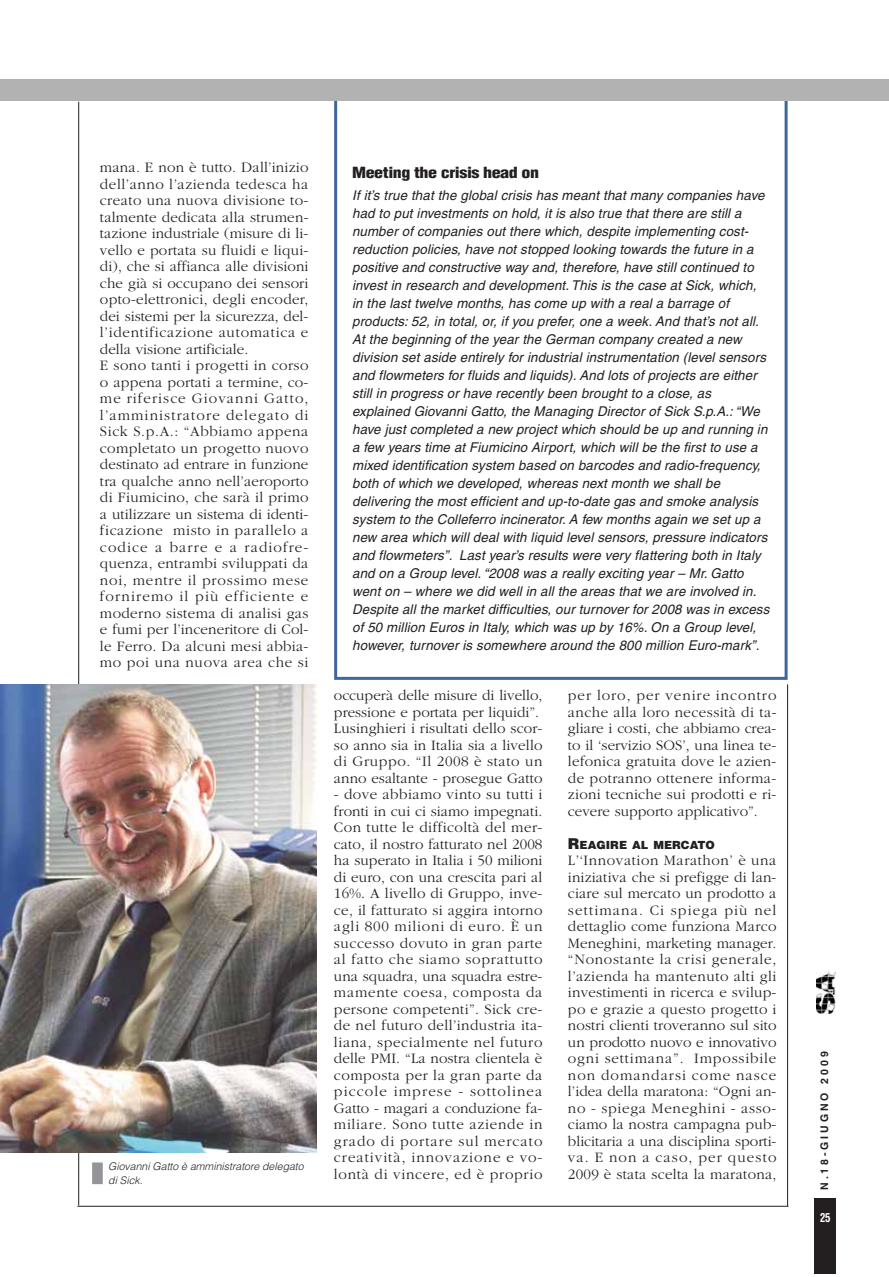
<style>
.page{position:relative;width:889px;height:1277px;background:#fff}
.page>*{position:absolute;margin:0;border:0;box-sizing:border-box;transform-origin:0 0}
.t1{font:300 15px/16.5px "Garamond LT";letter-spacing:.02em;color:#231f20;text-align:justify}
.t2{font:900 condensed 15px "Helvetica LT";letter-spacing:-.025em;color:#231f20;scale:1.2 1}
.t3{font:italic condensed 13.5px/18px "Helvetica LT";letter-spacing:.01em;color:#231f20;scale:1.2 1}
.t4{font:700 condensed 12px "Helvetica LT";color:#fff;scale:.9 1}
.t5{font:900 11.25px "Helvetica LT";color:#231f20}
.t6{font:italic 300 10.5px/14.2px "Helvetica LT";color:#231f20}
.t7{font:700 10.5px "Helvetica LT";letter-spacing:.28em;color:#231f20}
.s1{font-size:15px}
</style>
<div class="page">
<div style="left:814px;top:1198px;width:22px;height:75px;background:#231f20"></div>
<img style="left:816px;top:973px;width:19px;height:40px">
<hr style="left:78px;top:102px;width:1px;height:1103px;background:#231f20">
<div style="left:334px;top:98px;width:453px;height:582px;border:3px solid #3d67a0"></div>
<div style="left:0;top:79px;width:888px;height:22px;background:#b3b2b2"></div>
<hr style="left:787px;top:684px;width:1px;height:522px;background:#231f20">
<hr style="left:77px;top:1206px;width:711px;height:1px;background:#231f20">
<img style="left:1px;top:684px;width:315px;height:468px">
<div style="left:92px;top:1162px;width:11px;height:22px;background:#939598"></div>
<p class="t1" style="left:100px;top:160px;width:210px;text-align:left">mana. E non è tutto. Dall’inizio dell’anno l’azienda tedesca ha creato una nuova divisione to&shy;talmente dedicata alla strumen&shy;tazione industriale (misure di li&shy;vello e portata su fluidi e liqui&shy;di), che si affianca alle divisioni che già si occupano dei sensori opto-elettronici, degli encoder, dei sistemi per la sicurezza, del&shy;l’identificazione automatica e della visione artificiale.<br>E sono tanti i progetti in corso o appena portati a termine, co&shy;me riferisce Giovanni Gatto, l’amministratore delegato di<br>Sick S.p.A.: “Abbiamo appena completato un progetto nuovo destinato ad entrare in funzione tra qualche anno nell’aeroporto di Fiumicino, che sarà il primo a utilizzare un sistema di identi&shy;ficazione misto in parallelo a codice a barre e a radiofre&shy;quenza, entrambi sviluppati da noi, mentre il prossimo mese forniremo il più efficiente e moderno sistema di analisi gas e fumi per l’inceneritore di Col&shy;le Ferro. Da alcuni mesi abbia&shy;mo poi una nuova area che si</p>
<p class="t6" style="left:108px;top:1159px;width:197px">Giovanni Gatto è amministratore delegato di Sick.</p>
<p class="t2" style="left:352px;top:165px;width:157px">Meeting the crisis head on</p>
<p class="t3" style="left:352px;top:188px;width:349px">If it’s true that the global crisis has meant that many companies have had to put investments on hold, it is also true that there are still a number of companies out there which, despite implementing cost&shy;reduction policies, have not stopped looking towards the future in a positive and constructive way and, therefore, have still continued to invest in research and development. This is the case at Sick, which, in the last twelve months, has come up with a real a barrage of products: 52, in total, or, if you prefer, one a week. And that’s not all.<br>At the beginning of the year the German company created a new division set aside entirely for industrial instrumentation (level sensors and flowmeters for fluids and liquids). And lots of projects are either still in progress or have recently been brought to a close, as explained Giovanni Gatto, the Managing Director of Sick S.p.A.: “We have just completed a new project which should be up and running in a few years time at Fiumicino Airport, which will be the first to use a mixed identification system based on barcodes and radio-frequency, both of which we developed, whereas next month we shall be delivering the most efficient and up-to-date gas and smoke analysis system to the Colleferro incinerator. A few months again we set up a new area which will deal with liquid level sensors, pressure indicators and flowmeters”. Last year’s results were very flattering both in Italy and on a Group level. “2008 was a really exciting year – Mr. Gatto went on – where we did well in all the areas that we are involved in.<br>Despite all the market difficulties, our turnover for 2008 was in excess of 50 million Euros in Italy, which was up by 16%. On a Group level, however, turnover is somewhere around the 800 million Euro-mark”.</p>
<p class="t1" style="left:334px;top:688px;width:210px;text-align:left">occuperà delle misure di livello, pressione e portata per liquidi”.<br>Lusinghieri i risultati dello scor&shy;so anno sia in Italia sia a livello di Gruppo. “Il 2008 è stato un anno esaltante - prosegue Gatto</p>
<p class="t1" style="left:334px;top:787px;width:210px">- dove abbiamo vinto su tutti i fronti in cui ci siamo impegnati.<br>Con tutte le difficoltà del mer&shy;cato, il nostro fatturato nel 2008 ha superato in Italia i 50 milioni di euro, con una crescita pari al 16%. A livello di Gruppo, inve&shy;ce, il fatturato si aggira intorno agli 800 milioni di euro. È un successo dovuto in gran parte al fatto che siamo soprattutto una squadra, una squadra estre&shy;mamente coesa, composta da persone competenti”. Sick cre&shy;de nel futuro dell’industria ita&shy;liana, specialmente nel futuro delle PMI. “La nostra clientela è composta per la gran parte da piccole imprese - sottolinea Gatto - magari a conduzione fa&shy;miliare. Sono tutte aziende in grado di portare sul mercato creatività, innovazione e vo&shy;lontà di vincere, ed è proprio</p>
<p class="t1" style="left:568px;top:688px;width:210px">per loro, per venire incontro anche alla loro necessità di ta&shy;gliare i costi, che abbiamo crea&shy;to il ‘servizio SOS’, una linea te&shy;lefonica gratuita dove le azien&shy;de potranno ottenere informa&shy;zioni tecniche sui prodotti e ri&shy;cevere supporto applicativo”.</p>
<p class="t5" style="left:568px;top:841px;width:148px"><span class="s1">R</span>EAGIRE AL MERCATO</p>
<p class="t1" style="left:568px;top:853px;width:210px">L’‘Innovation Marathon’ è una iniziativa che si prefigge di lan&shy;ciare sul mercato un prodotto a settimana. Ci spiega più nel dettaglio come funziona Marco Meneghini, marketing manager. “Nonostante la crisi generale, l’azienda ha mantenuto alti gli investimenti in ricerca e svilup&shy;po e grazie a questo progetto i nostri clienti troveranno sul sito un prodotto nuovo e innovativo ogni settimana”. Impossibile non domandarsi come nasce l’idea della maratona: “Ogni an&shy;no - spiega Meneghini - asso&shy;ciamo la nostra campagna pub&shy;blicitaria a una disciplina sporti&shy;va. E non a caso, per questo 2009 è stata scelta la maratona,</p>
<p class="t7" style="left:820px;top:1190px;width:140px;rotate:-90deg">N.18-GIUGNO 2009</p>
<p class="t4" style="left:820px;top:1211px;width:13px">25</p>
</div>
